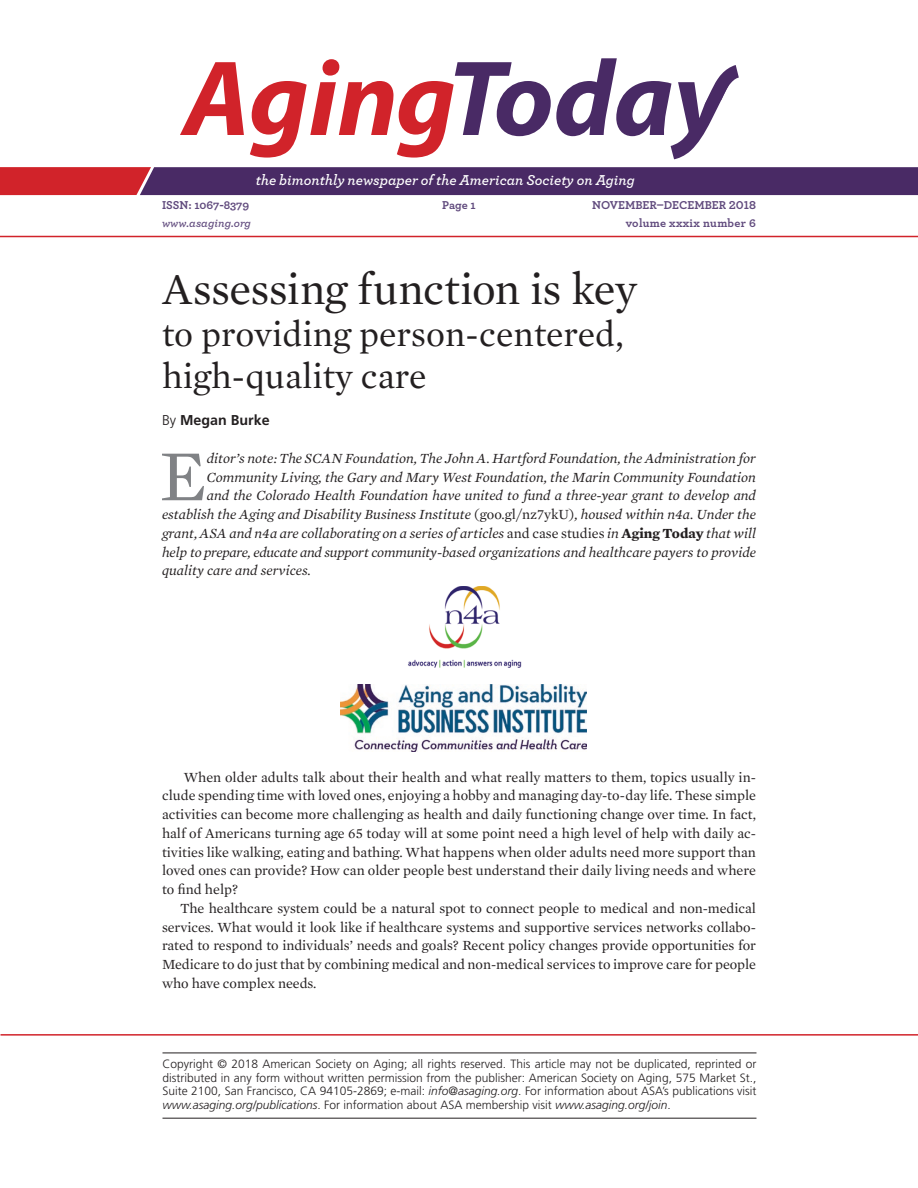
<style>
.page{position:relative;width:918px;height:1188px;background:#fff}
.page>*{position:absolute;margin:0;border:0;box-sizing:border-box;transform-origin:0 0}
.t1{font:italic 700 108px "Myriad Pro";letter-spacing:-.005em;color:#d1232a}
._9-Drop_Cap{font:73.05px "Mercury Text G1";color:#808285}
._2-30pt_Head{font:45px "Mercury Text G1";letter-spacing:-.005em;color:#231f20}
._2a-24pt_Head{font:36px/42px "Mercury Text G1";color:#231f20}
.t2{font:italic 600 15px "Archer";color:#fff}
._1-basic_Paragraph{font:14.25px/18.8px "Mercury Text G1";letter-spacing:-.005em;color:#231f20;text-align:justify}
._9-Drop_Cap-2{font:italic 14.25px "Mercury Text G1";color:#231f20}
._4-By_Line{font:700 14.25px "Frutiger";color:#231f20}
.t3{font:300 12px/13.5px "Frutiger";color:#231f20;text-align:justify}
.t4{font:700 12px "Archer";color:#604a7d}
.t5{font:700 12px "Archer";letter-spacing:.025em;color:#604a7d}
.t6{font:italic 600 12px "Archer";color:#604a7d}
.s1{font-weight:300}
.s2{font-style:normal}
.s3{font-weight:700;font-style:normal}
.s4{font-style:italic}
</style>
<div class="page">
<hr style="left:0;top:236px;width:918px;height:1px;background:#d1232a">
<svg style="left:455px;top:58px;width:284px;height:101px"></svg>
<svg style="left:0;top:167px;width:918px;height:28px;background:#602a5d"></svg>
<hr style="left:0;top:1034px;width:918px;height:2px;background:#d1232a">
<hr style="left:162px;top:1053px;width:594px;height:1px;background:#231f20">
<hr style="left:162px;top:1118px;width:594px;height:1px;background:#231f20">
<img style="left:341px;top:685px;width:245px;height:66px">
<img style="left:408px;top:586px;width:114px;height:82px">
<p class="t1" style="left:183px;top:28px;width:274px">Aging</p>
<p class="t2" style="left:256px;top:169px;width:380px">the bimonthly newspaper of the American Society on Aging</p>
<p class="t4" style="left:162px;top:195px;width:89px">ISSN: 1067-8379</p>
<p class="t4" style="left:442px;top:195px;width:35px">Page 1</p>
<p class="t4" style="left:592px;top:195px;width:165px">NOVEMBER–DECEMBER 2018</p>
<p class="t6" style="left:162px;top:214px;width:90px">www.asaging.org</p>
<p class="t5" style="left:626px;top:213px;width:132px">volume xxxix number 6</p>
<p class="_2-30pt_Head" style="left:162px;top:256px;width:477px">Assessing function is key</p>
<p class="_2a-24pt_Head" style="left:162px;top:311px;width:463px">to providing person-centered, high-quality care</p>
<p class="_4-By_Line" style="left:162px;top:412px;width:109px"><span class="s1">By</span> Megan Burke</p>
<p class="_9-Drop_Cap" style="left:160px;top:423px;width:49px">E</p>
<p class="_9-Drop_Cap-2" style="left:207px;top:448px;width:551px">ditor’s note: The SCAN Foundation, The John A. Hartford Foundation, the Administration for</p>
<p class="_9-Drop_Cap-2" style="left:207px;top:467px;width:551px">Community Living, the Gary and Mary West Foundation, the Marin Community Foundation</p>
<p class="_9-Drop_Cap-2" style="left:207px;top:485px;width:551px">and the Colorado Health Foundation have united to fund a three-year grant to develop and</p>
<p class="_9-Drop_Cap-2" style="left:162px;top:504px;width:596px">establish the Aging and Disability Business Institute <span class="s2">(goo.gl/nz7ykU)</span>, housed within n4a. Under the</p>
<p class="_9-Drop_Cap-2" style="left:162px;top:523px;width:596px">grant, ASA and n4a are collaborating on a series of articles <span class="s2">and case studies</span> in <span class="s3">Aging Today</span> that will</p>
<p class="_9-Drop_Cap-2" style="left:162px;top:542px;width:596px">help to prepare, educate and support community-based organizations and healthcare payers to provide</p>
<p class="_9-Drop_Cap-2" style="left:162px;top:560px;width:150px">quality care and services.</p>
<p class="_1-basic_Paragraph" style="left:162px;top:767px;width:596px;text-indent:22px">When older adults talk about their health and what really matters to them, topics usually in&shy;clude spending time with loved ones, enjoying a hobby and managing day-to-day life. These simple activities can become more challenging as health and daily functioning change over time. In fact, half of Americans turning age 65 today will at some point need a high level of help with daily ac&shy;tivities like walking, eating and bathing. What happens when older adults need more support than loved ones can provide? How can older people best understand their daily living needs and where to find help?</p>
<p class="_1-basic_Paragraph" style="left:162px;top:898px;width:596px;text-indent:18px">The healthcare system could be a natural spot to connect people to medical and non-medical services. What would it look like if healthcare systems and supportive services networks collabo&shy;rated to respond to individuals’ needs and goals? Recent policy changes provide opportunities for Medicare to do just that by combining medical and non-medical services to improve care for people who have complex needs.</p>
<p class="t3" style="left:162px;top:1058px;width:596px">Copyright © 2018 American Society on Aging; all rights reserved. This article may not be duplicated, reprinted or distributed in any form without written permission from the publisher: American Society on Aging, 575 Market St., Suite 2100, San Francisco, CA 94105-2869; e-mail: <span class="s4">info@asaging.org</span>. For information about ASA’s publications visit <span class="s4">www.asaging.org/publications</span>. For information about ASA membership visit <span class="s4">www.asaging.org/join</span>.</p>
</div>
